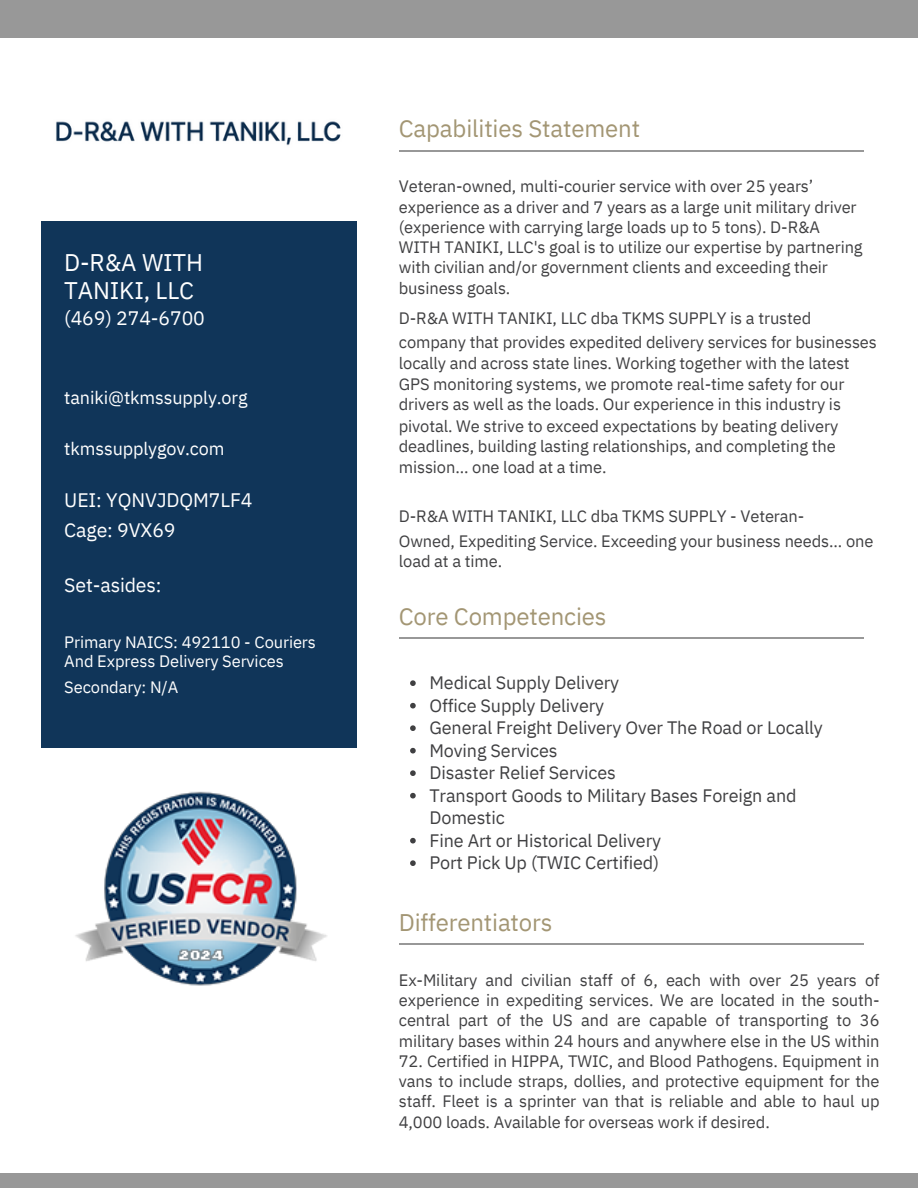
<style>
.page{position:relative;width:918px;height:1188px;background:#fff}
.page>*{position:absolute;margin:0;border:0;box-sizing:border-box;transform-origin:0 0}
.t1{font:24px "IBM Plex Sans";letter-spacing:-.005em;color:#a39674}
.t2{font:24px/28.2px "IBM Plex Sans";letter-spacing:-.005em;color:#fff}
.t3{font:19.5px/29.2px "IBM Plex Sans";letter-spacing:-.005em;color:#fff}
.t4{font:18px/22.5px "IBM Plex Sans";letter-spacing:-.005em;color:#404042}
.t5{font:18px "IBM Plex Sans";letter-spacing:-.005em;color:#fff}
.t6{font:16.5px/20.2px "IBM Plex Sans";letter-spacing:-.005em;color:#404042;text-align:justify}
.t7{font:16.5px/19.2px "IBM Plex Sans";letter-spacing:-.005em;color:#fff}
</style>
<div class="page">
<div style="left:0;top:0;width:918px;height:37px;background:#989898"></div>
<div style="left:0;top:1173px;width:918px;height:15px;background:#989898"></div>
<div style="left:42px;top:675px;width:315px;height:72px;background:#103559"></div>
<div style="left:42px;top:607px;width:315px;height:68px;background:#103559"></div>
<div style="left:42px;top:599px;width:315px;height:8px;background:#103559"></div>
<div style="left:42px;top:546px;width:315px;height:53px;background:#103559"></div>
<div style="left:42px;top:516px;width:315px;height:30px;background:#103559"></div>
<div style="left:42px;top:463px;width:315px;height:53px;background:#103559"></div>
<div style="left:42px;top:412px;width:315px;height:51px;background:#103559"></div>
<div style="left:42px;top:361px;width:315px;height:51px;background:#103559"></div>
<div style="left:42px;top:308px;width:315px;height:53px;background:#103559"></div>
<div style="left:42px;top:222px;width:315px;height:86px;background:#103559"></div>
<img style="left:56px;top:121px;width:285px;height:25px">
<img style="left:75px;top:791px;width:252px;height:195px">
<hr style="left:399px;top:150px;width:465px;height:2px;background:#989898">
<hr style="left:399px;top:638px;width:465px;height:1px;background:#989898">
<hr style="left:399px;top:944px;width:465px;height:1px;background:#989898">
<svg style="left:410px;top:680px;width:6px;height:6px"></svg>
<svg style="left:410px;top:703px;width:6px;height:5px"></svg>
<svg style="left:410px;top:725px;width:6px;height:6px"></svg>
<svg style="left:410px;top:748px;width:6px;height:5px"></svg>
<svg style="left:410px;top:770px;width:6px;height:6px"></svg>
<svg style="left:410px;top:793px;width:6px;height:5px"></svg>
<svg style="left:410px;top:838px;width:6px;height:5px"></svg>
<svg style="left:410px;top:860px;width:6px;height:6px"></svg>
<h3 class="t2" style="left:64px;top:248px;width:140px">D-R&amp;A WITH<br>TANIKI, LLC</h3>
<h3 class="t3" style="left:64px;top:303px;width:142px">(469) 274-6700</h3>
<p class="t5" style="left:64px;top:385px;width:185px">taniki@tkmssupply.org</p>
<p class="t5" style="left:64px;top:436px;width:162px">tkmssupplygov.com</p>
<p class="t3" style="left:64px;top:485px;width:190px">UEI: YQNVJDQM7LF4<br>Cage: 9VX69</p>
<h2 class="t3" style="left:64px;top:570px;width:99px">Set-asides:</h2>
<p class="t7" style="left:64px;top:632px;width:253px">Primary NAICS: 492110 - Couriers<br>And Express Delivery Services</p>
<p class="t7" style="left:64px;top:677px;width:116px">Secondary: N/A</p>
<p class="t1" style="left:399px;top:113px;width:243px">Capabilities Statement</p>
<p class="t6" style="left:399px;top:176px;width:465px;text-align:left">Veteran-owned, multi-courier service with over 25 years’ experience as a driver and 7 years as a large unit military driver (experience with carrying large loads up to 5 tons). D-R&amp;A WITH TANIKI, LLC's goal is to utilize our expertise by partnering with civilian and/or government clients and exceeding their business goals.</p>
<h2 class="t6" style="left:399px;top:307px;width:414px">D-R&amp;A WITH TANIKI, LLC dba TKMS SUPPLY is a trusted</h2>
<p class="t6" style="left:399px;top:332px;width:480px">company that provides expedited delivery services for businesses</p>
<p class="t6" style="left:399px;top:352px;width:452px">locally and across state lines. Working together with the latest</p>
<p class="t6" style="left:399px;top:374px;width:447px">GPS monitoring systems, we promote real-time safety for our</p>
<p class="t6" style="left:399px;top:394px;width:444px">drivers as well as the loads. Our experience in this industry is</p>
<p class="t6" style="left:399px;top:415px;width:441px">pivotal. We strive to exceed expectations by beating delivery</p>
<p class="t6" style="left:399px;top:436px;width:438px">deadlines, building lasting relationships, and completing the</p>
<p class="t6" style="left:399px;top:457px;width:209px">mission... one load at a time.</p>
<p class="t6" style="left:399px;top:506px;width:407px">D-R&amp;A WITH TANIKI, LLC dba TKMS SUPPLY - Veteran-</p>
<h2 class="t6" style="left:399px;top:531px;width:476px">Owned, Expediting Service. Exceeding your business needs... one</h2>
<p class="t6" style="left:399px;top:551px;width:105px">load at a time.</p>
<h3 class="t1" style="left:399px;top:600px;width:209px">Core Competencies</h3>
<p class="t4" style="left:429px;top:671px;width:191px">Medical Supply Delivery</p>
<p class="t4" style="left:429px;top:694px;width:176px">Office Supply Delivery</p>
<p class="t4" style="left:429px;top:716px;width:395px">General Freight Delivery Over The Road or Locally</p>
<p class="t4" style="left:429px;top:739px;width:130px">Moving Services</p>
<p class="t4" style="left:429px;top:761px;width:188px">Disaster Relief Services</p>
<p class="t4" style="left:429px;top:784px;width:369px">Transport Goods to Military Bases Foreign and<br>Domestic</p>
<p class="t4" style="left:429px;top:829px;width:233px">Fine Art or Historical Delivery</p>
<p class="t4" style="left:429px;top:851px;width:231px">Port Pick Up (TWIC Certified)</p>
<h3 class="t1" style="left:399px;top:906px;width:155px">Differentiators</h3>
<h3 class="t6" style="left:399px;top:970px;width:482px">Ex-Military and civilian staff of 6, each with over 25 years of experience in expediting services. We are located in the south&shy;central part of the US and are capable of transporting to 36 military bases within 24 hours and anywhere else in the US within</h3>
<h3 class="t6" style="left:399px;top:1051px;width:482px">72. Certified in HIPPA, TWIC, and Blood Pathogens. Equipment in vans to include straps, dollies, and protective equipment for the staff. Fleet is a sprinter van that is reliable and able to haul up 4,000 loads. Available for overseas work if desired.</h3>
</div>
